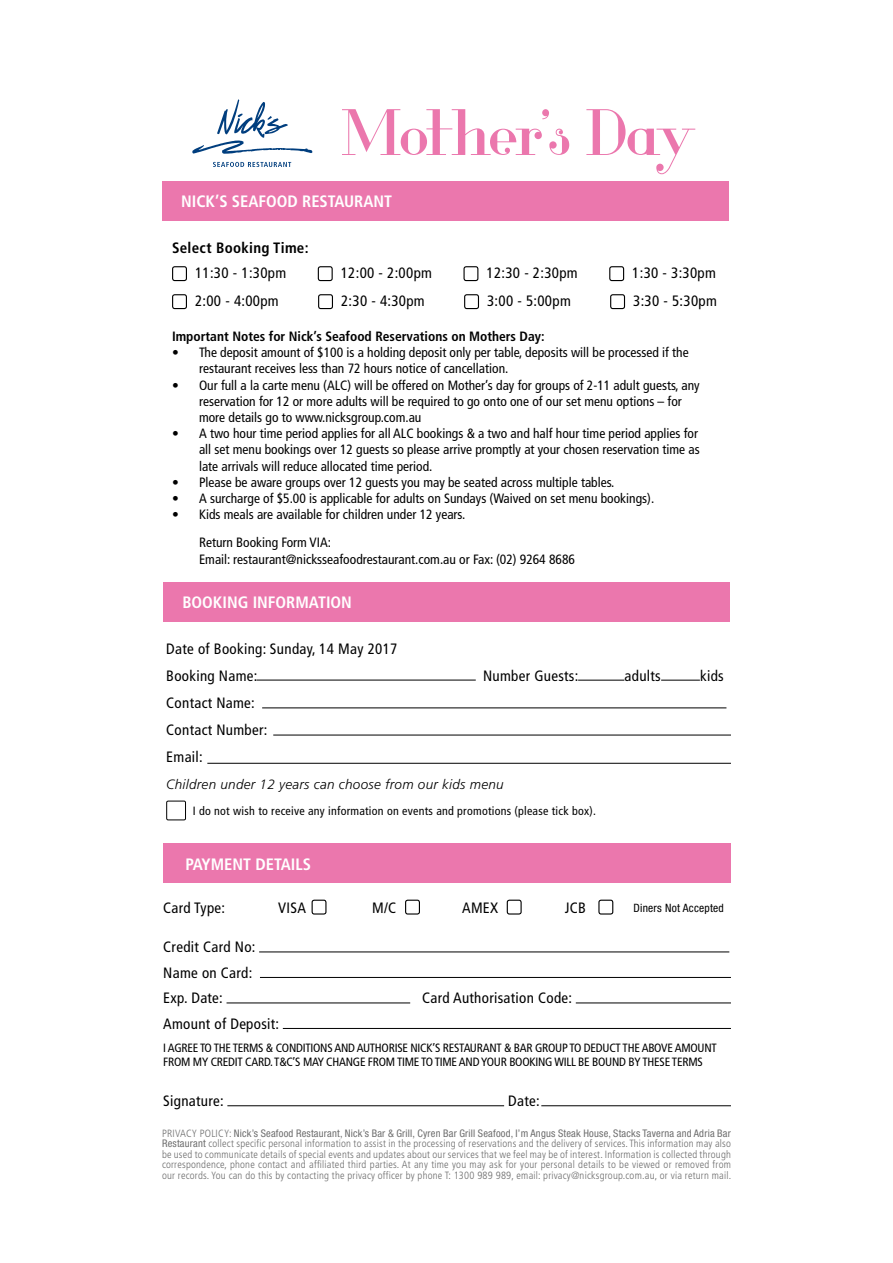
<style>
.page{position:relative;width:893px;height:1263px;background:#fff}
.page>*{position:absolute;margin:0;border:0;box-sizing:border-box;transform-origin:0 0}
.t1{font:64.95px "Glamor";letter-spacing:-.04em;color:#eb77ad}
.t2{font:700 condensed 16.5px "Frutiger LT Std";color:#fff}
.t3{font:condensed 15px/27px "Frutiger LT Std";letter-spacing:.02em;color:#000}
.t4{font:700 condensed 15px/25px "Frutiger LT Std";color:#000;text-align:center}
.t5{font:condensed 13.5px/16.2px "Frutiger LT Std";color:#000}
.t6{font:700 condensed 13.5px "Frutiger LT Std";color:#000}
.t7{font:italic 300 13.5px "Frutiger LT Std";letter-spacing:.02em;color:#000}
.t8{font:condensed 12px/14.4px "Frutiger LT Std";letter-spacing:-.02em;color:#000}
.t9{font:condensed 12px "Frutiger LT Std";letter-spacing:.02em;color:#000}
.t10{font:condensed 11.55px "Helvetica Neue";letter-spacing:.02em;color:#000}
.t11{font:300 condensed 10.5px/10.5px "Frutiger LT Std";letter-spacing:.02em;color:#6d6d6d;text-align:justify}
.s1{font-weight:400}
.s2{font-family:"Helvetica Neue";font-weight:400}
</style>
<div class="page">
<div style="left:163px;top:844px;width:568px;height:39px;background:#eb77ad"></div>
<hr style="left:259px;top:951px;width:470px;height:1px;background:#000">
<hr style="left:260px;top:977px;width:471px;height:1px;background:#000">
<hr style="left:227px;top:1002px;width:183px;height:1px;background:#000">
<hr style="left:576px;top:1002px;width:155px;height:1px;background:#000">
<hr style="left:283px;top:1028px;width:448px;height:1px;background:#000">
<hr style="left:227px;top:1105px;width:277px;height:1px;background:#000">
<hr style="left:541px;top:1105px;width:190px;height:1px;background:#000">
<div style="left:598px;top:900px;width:15px;height:14px;border:1px solid #000;border-radius:2px"></div>
<div style="left:507px;top:900px;width:15px;height:14px;border:1px solid #000;border-radius:2px"></div>
<div style="left:405px;top:900px;width:15px;height:14px;border:1px solid #000;border-radius:2px"></div>
<div style="left:312px;top:900px;width:14px;height:14px;border:1px solid #000;border-radius:2px"></div>
<div style="left:163px;top:582px;width:566px;height:40px;background:#eb77ad"></div>
<hr style="left:578px;top:680px;width:46px;height:1px;background:#000">
<hr style="left:661px;top:680px;width:39px;height:1px;background:#000">
<hr style="left:257px;top:680px;width:219px;height:1px;background:#000">
<hr style="left:273px;top:735px;width:458px;height:1px;background:#000">
<div style="left:166px;top:801px;width:20px;height:19px;border:1px solid #000;border-radius:2px"></div>
<hr style="left:262px;top:707px;width:464px;height:1px;background:#000">
<hr style="left:207px;top:763px;width:524px;height:1px;background:#000">
<div style="left:162px;top:181px;width:566px;height:40px;background:#eb77ad"></div>
<div style="left:172px;top:266px;width:15px;height:15px;border:1px solid #000;border-radius:2px"></div>
<div style="left:318px;top:266px;width:15px;height:15px;border:1px solid #000;border-radius:2px"></div>
<div style="left:463px;top:266px;width:15px;height:15px;border:1px solid #000;border-radius:2px"></div>
<div style="left:609px;top:266px;width:15px;height:15px;border:1px solid #000;border-radius:2px"></div>
<div style="left:172px;top:294px;width:15px;height:15px;border:1px solid #000;border-radius:2px"></div>
<div style="left:318px;top:294px;width:15px;height:15px;border:1px solid #000;border-radius:2px"></div>
<div style="left:464px;top:294px;width:15px;height:15px;border:1px solid #000;border-radius:2px"></div>
<div style="left:610px;top:294px;width:15px;height:15px;border:1px solid #000;border-radius:2px"></div>
<svg style="left:192px;top:99px;width:120px;height:55px"></svg>
<svg style="left:213px;top:162px;width:78px;height:5px"></svg>
<p class="t1" style="left:340px;top:96px;width:358px">Mother’s Day</p>
<p class="t2" style="left:181px;top:192px;width:213px">nick’s seafood restaurant</p>
<p class="t4" style="left:172px;top:235px;width:138px">Select Booking Time:<br><span class="s1">11:30 - 1:30pm</span></p>
<p class="t3" style="left:341px;top:259px;width:93px">12:00 - 2:00pm</p>
<p class="t3" style="left:487px;top:259px;width:93px">12:30 - 2:30pm</p>
<p class="t3" style="left:632px;top:259px;width:85px">1:30 - 3:30pm</p>
<p class="t3" style="left:195px;top:287px;width:85px">2:00 - 4:00pm</p>
<p class="t3" style="left:341px;top:287px;width:85px">2:30 - 4:30pm</p>
<p class="t3" style="left:487px;top:287px;width:85px">3:00 - 5:00pm</p>
<p class="t3" style="left:633px;top:287px;width:85px">3:30 - 5:30pm</p>
<p class="t6" style="left:172px;top:328px;width:374px">Important Notes for Nick’s Seafood Reservations on Mothers Day:</p>
<p class="t5" style="left:199px;top:345px;width:491px;text-indent:-27px">• The deposit amount of $100 is a holding deposit only per table, deposits will be processed if the restaurant receives less than 72 hours notice of cancellation.</p>
<p class="t5" style="left:199px;top:377px;width:502px;text-indent:-27px">• Our full a la carte menu (ALC) will be offered on Mother’s day for groups of 2-11 adult guests, any reservation for 12 or more adults will be required to go onto one of our set menu options – for more details go to www.nicksgroup.com.au</p>
<p class="t5" style="left:199px;top:426px;width:502px;text-indent:-27px">• A two hour time period applies for all ALC bookings &amp; a two and half hour time period applies for all set menu bookings over 12 guests so please arrive promptly at your chosen reservation time as late arrivals will reduce allocated time period.</p>
<p class="t5" style="left:172px;top:474px;width:444px">• Please be aware groups over 12 guests you may be seated across multiple tables.</p>
<p class="t5" style="left:172px;top:490px;width:484px">• A surcharge of $5.00 is applicable for adults on Sundays (Waived on set menu bookings).</p>
<p class="t5" style="left:199px;top:501px;width:268px;line-height:28.2px;text-indent:-27px">• Kids meals are available for children under 12 years.<br>Return Booking Form VIA:</p>
<p class="t5" style="left:199px;top:551px;width:377px">Email: restaurant@nicksseafoodrestaurant.com.au or Fax: (02) 9264 8686</p>
<p class="t2" style="left:182px;top:593px;width:171px">booking information</p>
<p class="t3" style="left:166px;top:635px;width:233px">Date of Booking: Sunday, 14 May 2017<br>Booking Name:</p>
<p class="t3" style="left:483px;top:662px;width:97px">Number Guests:</p>
<p class="t3" style="left:625px;top:662px;width:38px">adults</p>
<p class="t3" style="left:700px;top:662px;width:25px">kids</p>
<p class="t3" style="left:166px;top:689px;width:103px">Contact Name:<br>Contact Number:<br>Email:</p>
<p class="t7" style="left:166px;top:776px;width:339px">Children under 12 years can choose from our kids menu</p>
<p class="t9" style="left:193px;top:804px;width:405px">I do not wish to receive any information on events and promotions (please tick box).</p>
<p class="t2" style="left:186px;top:854px;width:127px">payment details</p>
<p class="t3" style="left:163px;top:895px;width:63px">Card Type:</p>
<p class="t3" style="left:278px;top:895px;width:29px">VISA</p>
<p class="t3" style="left:372px;top:895px;width:26px">M/C</p>
<p class="t3" style="left:462px;top:895px;width:38px">AMEX</p>
<p class="t3" style="left:565px;top:895px;width:23px">JCB</p>
<p class="t3" style="left:163px;top:934px;width:94px;line-height:25.5px">Credit Card No:<br>Name on Card:<br>Exp. Date:</p>
<p class="t3" style="left:422px;top:985px;width:151px">Card Authorisation Code:</p>
<p class="t10" style="left:634px;top:901px;width:92px">Diners Not Accepted</p>
<p class="t3" style="left:163px;top:1010px;width:117px">Amount of Deposit:</p>
<p class="t8" style="left:163px;top:1040px;width:555px">I AGREE TO THE TERMS &amp; CONDITIONS AND AUTHORISE NICK’S RESTAURANT &amp; BAR GROUP TO DEDUCT THE ABOVE AMOUNT<br>FROM MY CREDIT CARD. T&amp;C’s may</p>
<p class="t8" style="left:326px;top:1055px;width:8px">change</p>
<p class="t8" style="left:368px;top:1055px;width:8px">from</p>
<p class="t8" style="left:397px;top:1055px;width:7px">time</p>
<p class="t8" style="left:421px;top:1055px;width:21px">to time</p>
<p class="t8" style="left:459px;top:1055px;width:8px">and</p>
<p class="t8" style="left:481px;top:1055px;width:8px">your</p>
<p class="t8" style="left:509px;top:1055px;width:7px">booking</p>
<p class="t8" style="left:554px;top:1055px;width:46px">will be bound</p>
<p class="t8" style="left:629px;top:1055px;width:21px">by these</p>
<p class="t8" style="left:672px;top:1055px;width:8px">terms</p>
<p class="t3" style="left:163px;top:1087px;width:62px">Signature:</p>
<p class="t3" style="left:508px;top:1087px;width:33px">Date:</p>
<p class="t11" style="left:162px;top:1128px;width:571px">PRIVACY POLICY: <span class="s2">Nick’s Seafood Restaurant, Nick’s Bar &amp; Grill, Cyren Bar Grill Seafood, I’m Angus Steak House, Stacks Taverna and Adria Bar Restaurant</span> collect specific personal information to assist in the processing of reservations and the delivery of services. This information may also be used to communicate details of special events and updates about our services that we feel may be of interest. Information is collected through correspondence, phone contact and affiliated third parties. At any time you may ask for your personal details to be viewed or removed from our records. You can do this by contacting the privacy officer by phone T: 1300 989 989, email: privacy@nicksgroup.com.au, or via return mail.</p>
</div>
